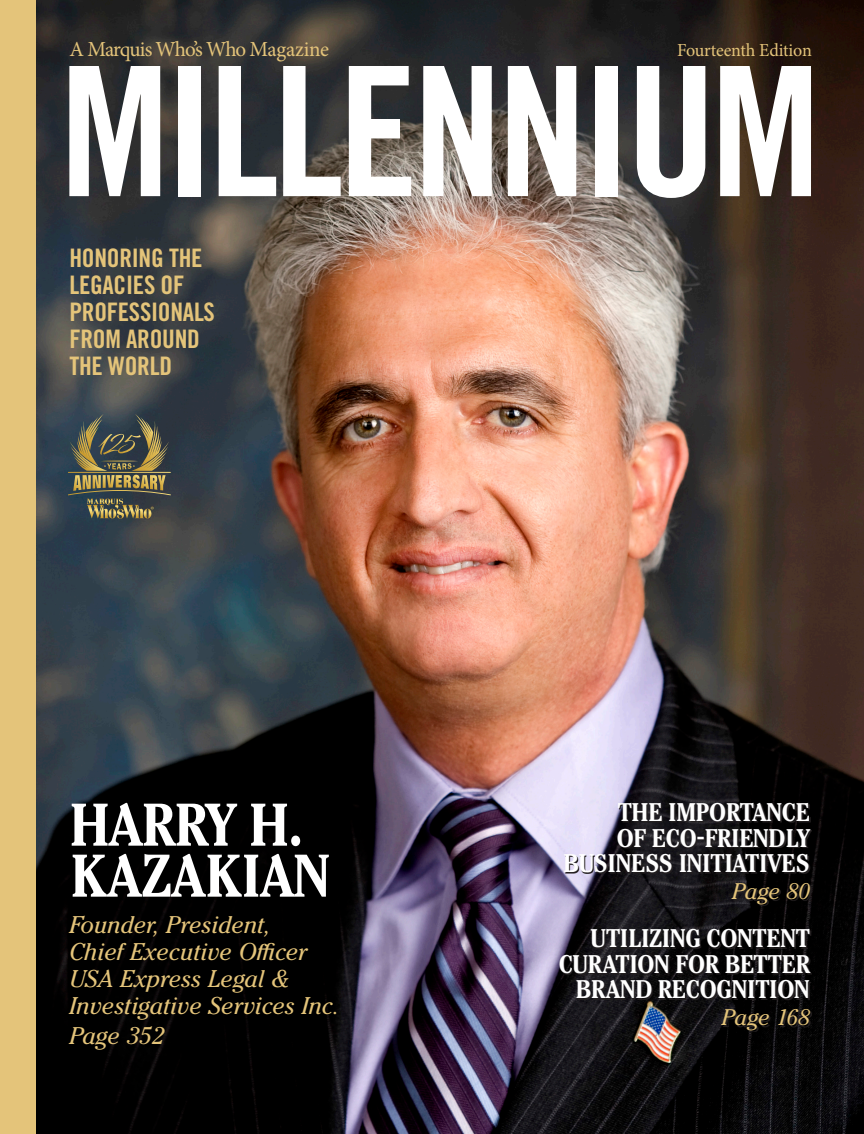
<style>
.page{position:relative;width:864px;height:1134px;background:#fff}
.page>*{position:absolute;margin:0;border:0;box-sizing:border-box;transform-origin:0 0}
.MILLENNIUM_LOGO{font:180.3px "Trade Gothic LT Pro Bd Cn 20";letter-spacing:-.03em;color:#fff}
.LISTEE_NAME{font:700 condensed 60px/51px "Cheltenham ITC Pro";letter-spacing:-.01em;color:#fff}
.SECONDARY_HEADLINE_Right{font:700 condensed 25.5px/25.5px "Cheltenham ITC Pro";letter-spacing:-.01em;color:#fff;text-align:right}
.MILLENNIUM_TAGLINE{font:25.5px/27px "Trade Gothic LT Pro Bd Cn 20";letter-spacing:-.01em;color:#e4c47a}
.Profession_-_Title-Page{font:italic 24px/27px "Cheltenham ITC Pro";color:#e4c47a}
.SECONDARY_HEADLINE_Right-2{font:italic 22.5px "Cheltenham ITC Pro";color:#e4c47a}
.MARQUIS_TAG{font:21.45px "Minion Pro";letter-spacing:-.045em;color:#e4c47a}
.MARQUIS_TAG-2{font:18.3px "Minion Pro";letter-spacing:-.01em;color:#e4c47a}
</style>
<div class="page">
<img style="left:36px;top:0;width:828px;height:1134px">
<div style="left:0;top:0;width:36px;height:1134px;background:#e4c47a"></div>
<svg style="left:561px;top:804px;width:251px;height:228px;background:#232125"></svg>
<svg style="left:68px;top:414px;width:103px;height:105px;background:#5c5d4b"></svg>
<p class="MARQUIS_TAG" style="left:69px;top:35px;width:261px">A Marquis Who’s Who Magazine</p>
<p class="MARQUIS_TAG-2" style="left:677px;top:38px;width:136px">Fourteenth Edition</p>
<p class="MILLENNIUM_LOGO" style="left:60px;top:22px;width:762px">MILLENNIUM</p>
<p class="MILLENNIUM_TAGLINE" style="left:69px;top:244px;width:147px">HONORING THE<br>LEGACIES OF<br>PROFESSIONALS</p>
<p class="MILLENNIUM_TAGLINE" style="left:69px;top:325px;width:132px">FROM AROUND</p>
<p class="MILLENNIUM_TAGLINE" style="left:69px;top:352px;width:104px">THE WORLD</p>
<p class="LISTEE_NAME" style="left:70px;top:799px;width:262px">HARRY H.<br>KAZAKIAN</p>
<p class="Profession_-_Title-Page" style="left:69px;top:911px;width:271px">Founder, President,<br>Chief Executive Officer<br>USA Express Legal &amp;<br>Investigative Services Inc.</p>
<p class="Profession_-_Title-Page" style="left:69px;top:1022px;width:96px">Page 352</p>
<p class="SECONDARY_HEADLINE_Right" style="left:563px;top:799px;width:248px">THE IMPORTANCE<br>OF ECO-FRIENDLY<br>BUSINESS INITIATIVES</p>
<p class="SECONDARY_HEADLINE_Right-2" style="left:732px;top:878px;width:79px">Page 80</p>
<p class="SECONDARY_HEADLINE_Right" style="left:559px;top:925px;width:253px">UTILIZING CONTENT<br>CURATION FOR BETTER<br>BRAND RECOGNITION</p>
<p class="SECONDARY_HEADLINE_Right-2" style="left:722px;top:1004px;width:90px">Page 168</p>
</div>
